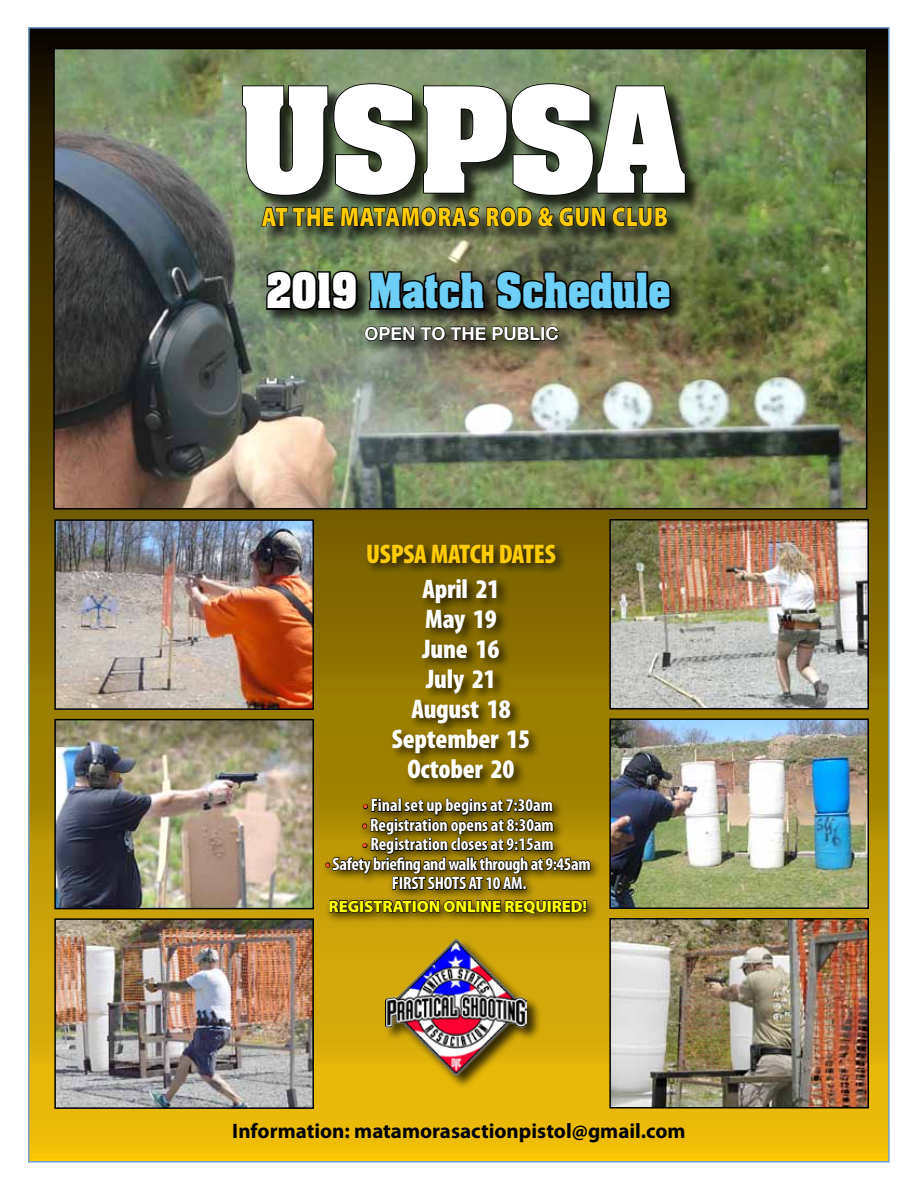
<style>
.page{position:relative;width:918px;height:1188px;background:#fff}
.page>*{position:absolute;margin:0;border:0;box-sizing:border-box;transform-origin:0 0}
.t1{font:700 124.2px "Aachen";letter-spacing:-.005em;color:#fff}
.t2{font:700 41.25px "Aachen";color:#6dcff6;scale:.86 1}
.t3{font:900 condensed 27px/30px "Myriad Pro";letter-spacing:-.01em;color:#fff;text-align:center}
.t4{font:900 27px "Myriad Pro";letter-spacing:.04em;color:#ffcb05;scale:.81 1}
.t5{font:900 condensed 27px "Myriad Pro";letter-spacing:-.01em;color:#ffcb05}
.t6{font:700 21px "Myriad Pro";color:#000}
.t7{font:700 condensed 18px "Myriad Pro";color:#fff}
.t8{font:700 condensed 18px/19.5px "Myriad Pro";letter-spacing:-.02em;color:#fff;text-align:center}
.t9{font:700 18px "Helvetica Neue";color:#fff}
.t10{font:900 16.5px "Myriad Pro";letter-spacing:-.005em;color:#ff0}
.s1{color:#fff}
.s2{color:#f15822}
</style>
<div class="page">
<div style="left:29px;top:28px;width:860px;height:1134px;background:linear-gradient(to bottom,#0f0a00,#f5c408)"></div>
<img style="left:56px;top:51px;width:808px;height:456px">
<div style="left:53px;top:48px;width:814px;height:462px;border:2px solid #000"></div>
<div style="left:243px;top:85px;width:459px;height:158px;background:#000;opacity:.75"></div>
<svg style="left:241px;top:82px;width:446px;height:146px;background:#3c4632"></svg>
<div style="left:265px;top:269px;width:421px;height:56px;background:#000;opacity:.75"></div>
<svg style="left:263px;top:268px;width:96px;height:44px;background:#262d1f"></svg>
<svg style="left:367px;top:257px;width:120px;height:62px;background:#404432"></svg>
<svg style="left:494px;top:269px;width:179px;height:44px;background:#242519"></svg>
<img style="left:57px;top:722px;width:254px;height:184px">
<div style="left:54px;top:719px;width:260px;height:190px;border:2px solid #000"></div>
<img style="left:57px;top:921px;width:254px;height:185px">
<div style="left:54px;top:918px;width:260px;height:191px;border:2px solid #000"></div>
<img style="left:612px;top:921px;width:254px;height:184px">
<div style="left:609px;top:918px;width:260px;height:190px;border:2px solid #000"></div>
<img style="left:612px;top:522px;width:254px;height:185px">
<div style="left:609px;top:519px;width:260px;height:191px;border:2px solid #000"></div>
<img style="left:57px;top:522px;width:254px;height:185px">
<div style="left:54px;top:519px;width:260px;height:191px;border:2px solid #000"></div>
<img style="left:612px;top:721px;width:254px;height:185px">
<div style="left:609px;top:718px;width:260px;height:191px;border:2px solid #000"></div>
<div style="left:364px;top:541px;width:204px;height:249px;background:#000;opacity:.75"></div>
<div style="left:363px;top:325px;width:210px;height:30px;background:#000;opacity:.75"></div>
<svg style="left:364px;top:325px;width:195px;height:17px;background:#3e4131"></svg>
<div style="left:384px;top:938px;width:157px;height:152px;background:#000;opacity:.75"></div>
<img style="left:385px;top:939px;width:141px;height:137px">
<div style="left:320px;top:794px;width:281px;height:131px;background:#000;opacity:.75"></div>
<svg style="left:325px;top:790px;width:266px;height:125px;background:#705a02"></svg>
<h1 class="t1" style="left:239px;top:51px;width:448px">USPSA</h1>
<h3 class="t4" style="left:262px;top:199px;width:503px">AT THE MATAMORAS ROD &amp; GUN CLUB</h3>
<h2 class="t2" style="left:267px;top:261px;width:471px"><span class="s1">2019</span> Match Schedule</h2>
<p class="t9" style="left:365px;top:322px;width:196px">OPEN TO THE PUBLIC</p>
<h3 class="t5" style="left:366px;top:537px;width:191px">USPSA MATCH DATES</h3>
<h3 class="t3" style="left:392px;top:573px;width:140px">April 21<br>May 19<br>June 16<br>July 21<br>August 18<br>September 15<br>October 20</h3>
<p class="t7" style="left:363px;top:794px;width:192px"><span class="s2">•</span> Final set up begins at 7:30am</p>
<p class="t7" style="left:362px;top:814px;width:193px"><span class="s2">•</span> Registration opens at 8:30am</p>
<p class="t7" style="left:362px;top:833px;width:193px"><span class="s2">•</span> Registration closes at 9:15am</p>
<p class="t8" style="left:325px;top:854px;width:267px"><span class="s2">•</span> Safety briefing and walk through at 9:45am<br>FIRST SHOTS AT 10 AM.</p>
<p class="t10" style="left:329px;top:895px;width:260px">REGISTRATION ONLINE REQUIRED!</p>
<p class="t6" style="left:232px;top:1117px;width:455px">Information: matamorasactionpistol@gmail.com</p>
</div>
